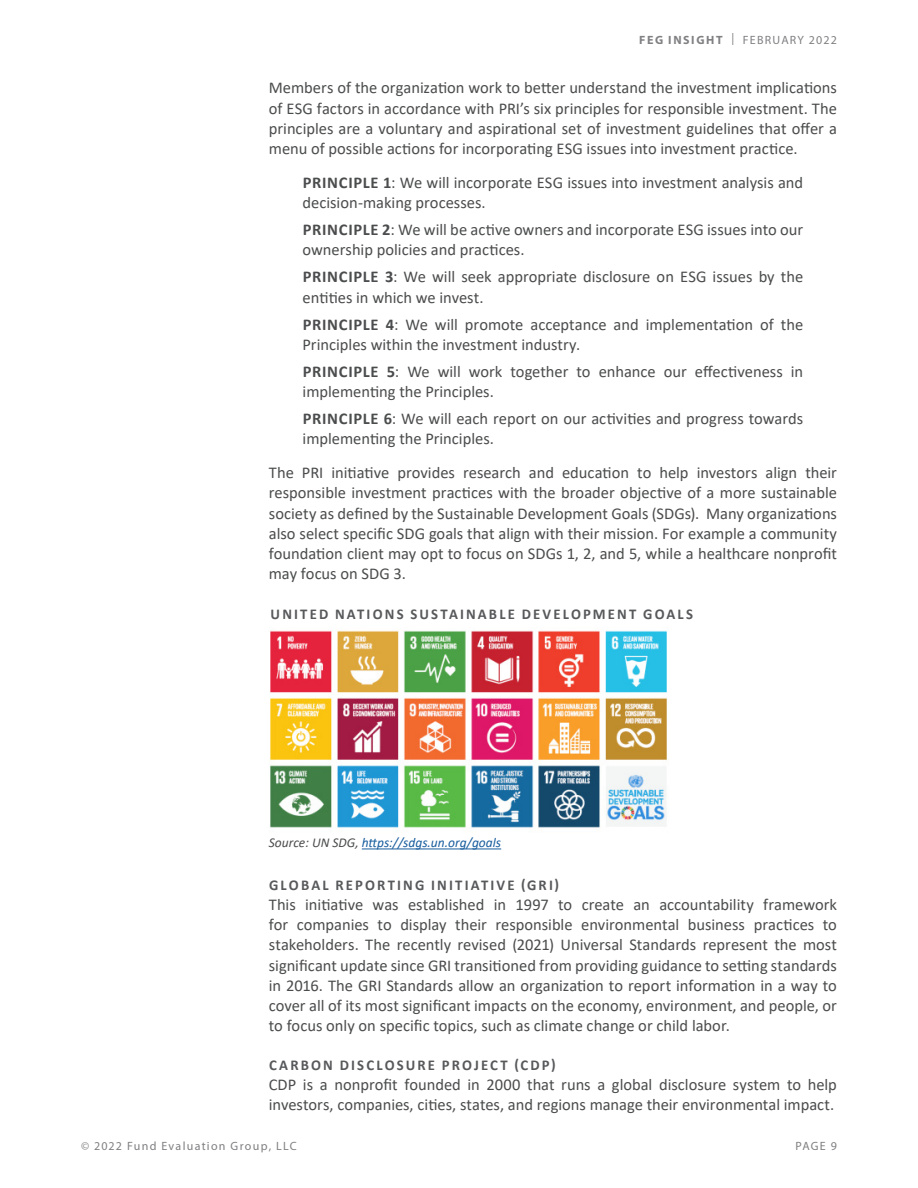
<style>
.page{position:relative;width:918px;height:1188px;background:#fff}
.page>*{position:absolute;margin:0;border:0;box-sizing:border-box;transform-origin:0 0}
.Paragraphs{font:16.5px/20.2px "Calibri";color:#4b4c4d}
.Chart_headers{font:700 15px "Calibri";letter-spacing:.145em;color:#58595b}
.Chart_source{font:italic 13.5px "Calibri";color:#175d9e}
.t1{font:12px "Myriad Pro";letter-spacing:.105em;color:#808083}
.s1{font-weight:700}
.s2{color:#4b4c4d}
</style>
<div class="page">
<hr style="left:362px;top:849px;width:139px;height:1px;background:#175d9e">
<img style="left:270px;top:629px;width:398px;height:199px">
<p class="t1" style="left:639px;top:32px;width:199px"><span class="s1">FEG INSIGHT</span> | FEBRUARY 2022</p>
<p class="Paragraphs" style="left:269px;top:77px;width:570px;text-align:justify">Members of the organization work to better understand the investment implications of ESG factors in accordance with PRI’s six principles for responsible investment. The principles are a voluntary and aspirational set of investment guidelines that offer a menu of possible actions for incorporating ESG issues into investment practice.</p>
<p class="Paragraphs" style="left:303px;top:172px;width:502px"><span class="s1">PRINCIPLE 1</span>: We will incorporate ESG issues into investment analysis and decision-making processes.</p>
<p class="Paragraphs" style="left:303px;top:219px;width:502px"><span class="s1">PRINCIPLE 2</span>: We will be active owners and incorporate ESG issues into our ownership policies and practices.</p>
<p class="Paragraphs" style="left:303px;top:266px;width:502px"><span class="s1">PRINCIPLE 3</span>: We will seek appropriate disclosure on ESG issues by the entities in which we invest.</p>
<p class="Paragraphs" style="left:303px;top:314px;width:502px"><span class="s1">PRINCIPLE 4</span>: We will promote acceptance and implementation of the<br>Principles within the investment industry.</p>
<p class="Paragraphs" style="left:303px;top:361px;width:502px"><span class="s1">PRINCIPLE 5</span>: We will work together to enhance our effectiveness in implementing the Principles.</p>
<p class="Paragraphs" style="left:303px;top:408px;width:502px"><span class="s1">PRINCIPLE 6</span>: We will each report on our activities and progress towards implementing the Principles.</p>
<p class="Paragraphs" style="left:269px;top:462px;width:570px;text-align:justify">The PRI initiative provides research and education to help investors align their responsible investment practices with the broader objective of a more sustainable society as defined by the Sustainable Development Goals (SDGs). Many organizations also select specific SDG goals that align with their mission. For example a community foundation client may opt to focus on SDGs 1, 2, and 5, while a healthcare nonprofit may focus on SDG 3.</p>
<p class="Chart_headers" style="left:271px;top:604px;width:424px">UNITED NATIONS SUSTAINABLE DEVELOPMENT GOALS</p>
<p class="Chart_source" style="left:269px;top:834px;width:234px"><span class="s2">Source: UN SDG,</span> https://sdgs.un.org/goals</p>
<p class="Chart_headers" style="left:269px;top:874px;width:291px">GLOBAL REPORTING INITIATIVE (GRI)</p>
<p class="Paragraphs" style="left:269px;top:894px;width:570px;text-align:justify">This initiative was established in 1997 to create an accountability framework for companies to display their responsible environmental business practices to stakeholders. The recently revised (2021) Universal Standards represent the most significant update since GRI transitioned from providing guidance to setting standards in 2016. The GRI Standards allow an organization to report information in a way to cover all of its most significant impacts on the economy, environment, and people, or to focus only on specific topics, such as climate change or child labor.</p>
<p class="Chart_headers" style="left:269px;top:1054px;width:288px">CARBON DISCLOSURE PROJECT (CDP)</p>
<p class="Paragraphs" style="left:269px;top:1074px;width:570px">CDP is a nonprofit founded in 2000 that runs a global disclosure system to help investors, companies, cities, states, and regions manage their environmental impact.</p>
<p class="t1" style="left:81px;top:1139px;width:217px">© 2022 Fund Evaluation Group, LLC</p>
<p class="t1" style="left:796px;top:1139px;width:43px">PAGE 9</p>
</div>
